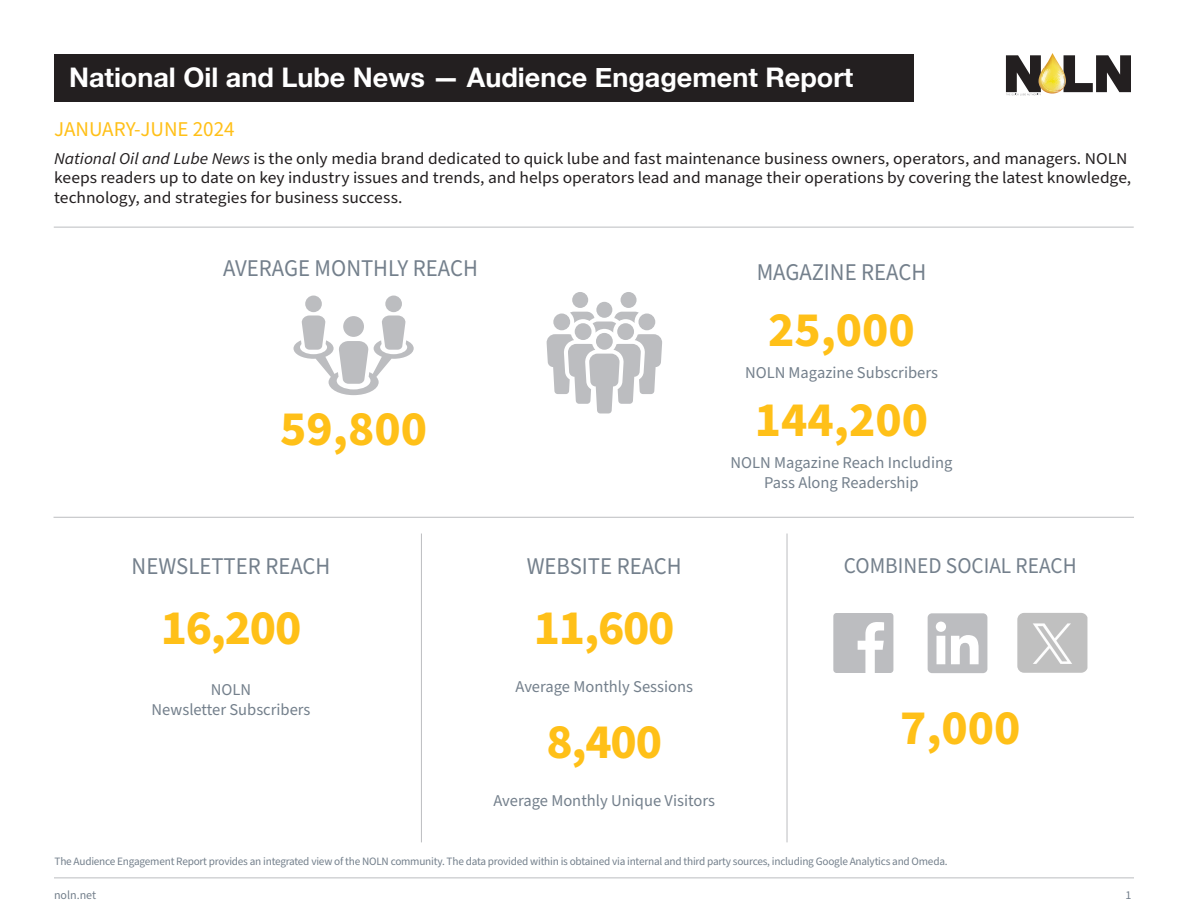
<style>
.page{position:relative;width:1188px;height:918px;background:#fff}
.page>*{position:absolute;margin:0;border:0;box-sizing:border-box;transform-origin:0 0}
.t1{font:700 49.5px "Source Sans Pro";color:#ffc018}
.t2{font:700 27px "Helvetica Neue";color:#fff}
.t3{font:24px "Source Sans Pro";color:#74808c;scale:.95 1}
.t4{font:22.5px "Source Sans Pro";color:#74808c;scale:.95 1}
.t5{font:21px "Source Sans Pro";color:#ffc018}
.t6{font:16.5px/19.8px "Source Sans Pro";color:#231f20;scale:1.06 1}
.t7{font:16.5px/19.8px "Source Sans Pro";color:#74808c;text-align:center}
.t8{font:12px "Source Sans Pro";color:#74808c}
.t9{font:11.25px "Source Sans Pro";letter-spacing:-.02em;color:#74808c}
.s1{font-style:italic}
</style>
<div class="page">
<div style="left:54px;top:54px;width:860px;height:47px;background:#231f20"></div>
<hr style="left:54px;top:878px;width:1080px;height:1px;background:#bcbdc0">
<svg style="left:1006px;top:53px;width:125px;height:43px"></svg>
<hr style="left:54px;top:227px;width:1080px;height:1px;background:#bcbdc0">
<hr style="left:54px;top:517px;width:1080px;height:1px;background:#bcbdc0">
<div style="left:305px;top:296px;width:17px;height:16px;background:#bcbdc0;border-radius:50%"></div>
<div style="left:385px;top:296px;width:17px;height:16px;background:#bcbdc0;border-radius:50%"></div>
<svg style="left:293px;top:315px;width:121px;height:80px"></svg>
<hr style="left:421px;top:534px;width:1px;height:308px;background:#bcbdc0">
<hr style="left:787px;top:534px;width:1px;height:308px;background:#bcbdc0">
<svg style="left:546px;top:312px;width:116px;height:101px"></svg>
<div style="left:596px;top:302px;width:16px;height:16px;background:#bcbdc0;border-radius:50%"></div>
<div style="left:621px;top:292px;width:16px;height:16px;background:#bcbdc0;border-radius:50%"></div>
<div style="left:572px;top:292px;width:16px;height:16px;background:#bcbdc0;border-radius:50%"></div>
<div style="left:596px;top:333px;width:17px;height:17px;background:#bcbdc0;border-radius:50%"></div>
<div style="left:617px;top:323px;width:17px;height:17px;background:#bcbdc0;border-radius:50%"></div>
<div style="left:638px;top:314px;width:17px;height:16px;background:#bcbdc0;border-radius:50%"></div>
<div style="left:575px;top:323px;width:17px;height:17px;background:#bcbdc0;border-radius:50%"></div>
<div style="left:553px;top:314px;width:17px;height:16px;background:#bcbdc0;border-radius:50%"></div>
<svg style="left:928px;top:613px;width:59px;height:60px"></svg>
<img style="left:1017px;top:613px;width:70px;height:60px">
<svg style="left:833px;top:613px;width:60px;height:60px"></svg>
<h2 class="t2" style="left:69px;top:57px;width:786px">National Oil and Lube News — Audience Engagement Report</h2>
<p class="t5" style="left:54px;top:115px;width:182px">JANUARY-JUNE 2024</p>
<p class="t6" style="left:54px;top:149px;width:1018px"><span class="s1">National Oil and Lube News</span> is the only media brand dedicated to quick lube and fast maintenance business owners, operators, and managers. NOLN keeps readers up to date on key industry issues and trends, and helps operators lead and manage their operations by covering the latest knowledge, technology, and strategies for business success.</p>
<p class="t3" style="left:223px;top:252px;width:270px">AVERAGE MONTHLY REACH</p>
<p class="t1" style="left:280px;top:395px;width:148px">59,800</p>
<p class="t3" style="left:757px;top:256px;width:180px">MAGAZINE REACH</p>
<p class="t1" style="left:768px;top:295px;width:148px">25,000</p>
<p class="t7" style="left:745px;top:363px;width:194px">NOLN Magazine Subscribers</p>
<p class="t1" style="left:755px;top:385px;width:175px">144,200</p>
<p class="t7" style="left:731px;top:453px;width:223px">NOLN Magazine Reach Including<br>Pass Along Readership</p>
<p class="t3" style="left:132px;top:550px;width:211px">NEWSLETTER REACH</p>
<p class="t3" style="left:527px;top:550px;width:165px">WEBSITE REACH</p>
<p class="t4" style="left:844px;top:550px;width:247px">COMBINED SOCIAL REACH</p>
<p class="t1" style="left:161px;top:594px;width:142px">16,200</p>
<p class="t1" style="left:534px;top:594px;width:142px">11,600</p>
<p class="t7" style="left:211px;top:680px;width:42px">NOLN</p>
<p class="t7" style="left:152px;top:700px;width:160px">Newsletter Subscribers</p>
<p class="t7" style="left:515px;top:677px;width:179px">Average Monthly Sessions</p>
<p class="t1" style="left:546px;top:708px;width:117px">8,400</p>
<p class="t1" style="left:900px;top:694px;width:122px">7,000</p>
<p class="t7" style="left:493px;top:792px;width:223px">Average Monthly Unique Visitors</p>
<p class="t9" style="left:55px;top:853px;width:895px">The Audience Engagement Report provides an integrated view of the NOLN community. The data provided within is obtained via internal and third party sources, including Google Analytics and Omeda.</p>
<p class="t8" style="left:54px;top:887px;width:44px">noln.net</p>
<p class="t8" style="left:1126px;top:887px;width:7px">1</p>
</div>
